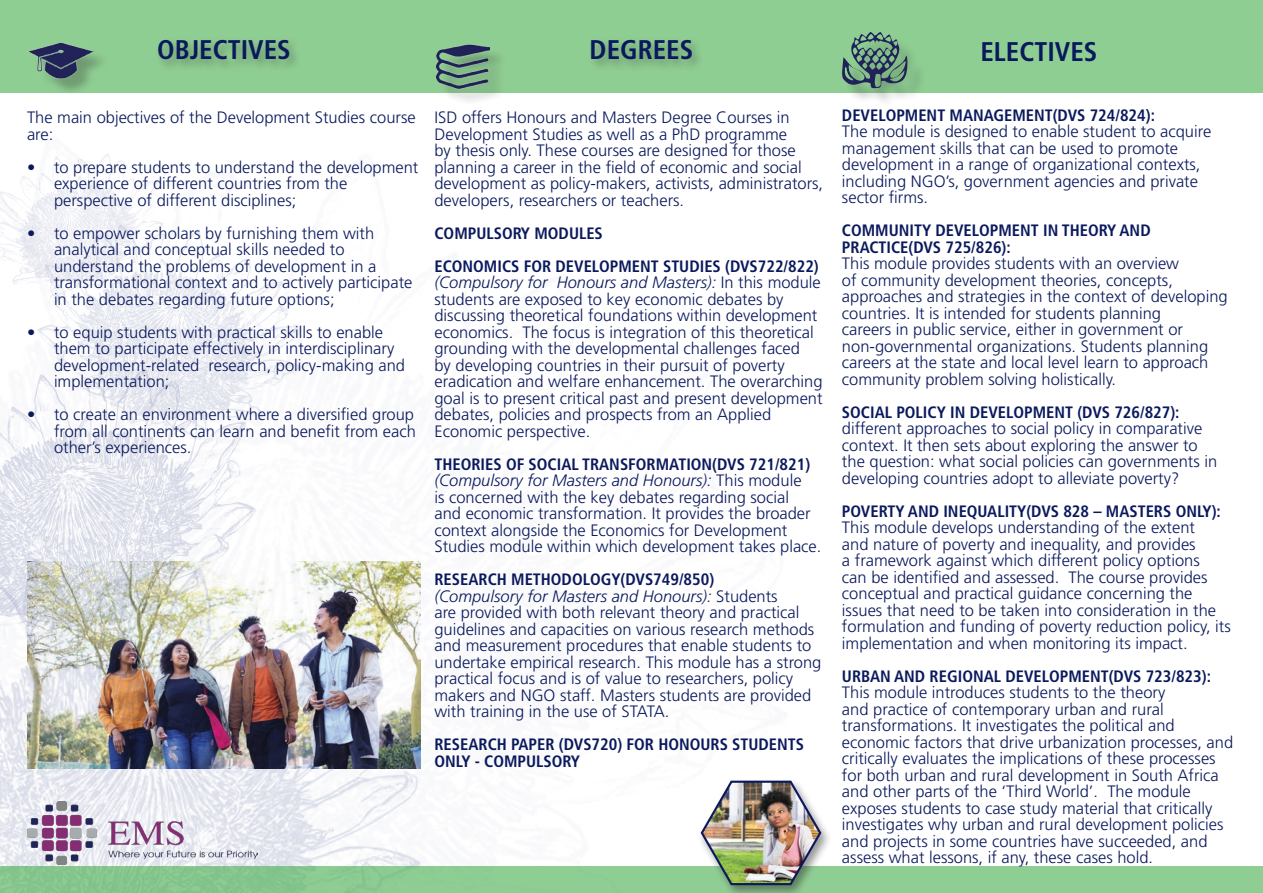
<style>
.page{position:relative;width:1263px;height:893px;background:#fff}
.page>*{position:absolute;margin:0;border:0;box-sizing:border-box;transform-origin:0 0}
.t1{font:700 condensed 27px "Frutiger LT Std";color:#0a195d}
.t2{font:300 16.5px/16.5px "Frutiger LT Std";color:#0a195d}
.t3{font:700 condensed 16.5px/33px "Frutiger LT Std";color:#0a195d}
.s1{font-weight:700;font-stretch:condensed}
.s2{font-style:italic}
</style>
<div class="page">
<img style="left:0;top:153px;width:421px;height:713px">
<div style="left:0;top:0;width:1263px;height:93px;background:#8fce93"></div>
<img style="left:27px;top:802px;width:230px;height:62px">
<div style="left:155px;top:36px;width:147px;height:37px;background:#231f20;opacity:.36"></div>
<div style="left:588px;top:36px;width:117px;height:37px;background:#231f20;opacity:.36"></div>
<svg style="left:0;top:866px;width:1263px;height:27px;background:#8bcb91"></svg>
<div style="left:439px;top:47px;width:69px;height:59px;background:#231f20;opacity:.3"></div>
<img style="left:437px;top:44px;width:53px;height:49px">
<div style="left:31px;top:45px;width:79px;height:51px;background:#231f20;opacity:.3"></div>
<img style="left:28px;top:42px;width:65px;height:51px">
<div style="left:845px;top:35px;width:81px;height:71px;background:#231f20;opacity:.3"></div>
<svg style="left:842px;top:32px;width:66px;height:56px"></svg>
<div style="left:697px;top:778px;width:135px;height:115px;background:#231f20;opacity:.46"></div>
<img style="left:699px;top:779px;width:124px;height:107px">
<h1 class="t1" style="left:157px;top:34px;width:135px">OBJECTIVES</h1>
<h1 class="t1" style="left:590px;top:34px;width:32px">DEGREE</h1>
<h1 class="t1" style="left:680px;top:34px;width:15px">S</h1>
<h1 class="t1" style="left:980px;top:36px;width:118px">ELECTIVES</h1>
<p class="t2" style="left:27px;top:109px;width:390px">The main objectives of the Development Studies course are:</p>
<p class="t2" style="left:54px;top:159px;width:366px;text-indent:-27px">• to prepare students to understand the development experience of different countries from the perspective of different disciplines;</p>
<p class="t2" style="left:54px;top:225px;width:360px;text-indent:-27px">• to empower scholars by furnishing them with analytical and conceptual skills needed to understand the problems of development in a transformational context and to actively participate in the debates regarding future options;</p>
<p class="t2" style="left:54px;top:324px;width:353px;text-indent:-27px">• to equip students with practical skills to enable them to participate effectively in interdisciplinary development-related research, policy-making and implementation;</p>
<p class="t2" style="left:54px;top:406px;width:363px;text-align:justify;text-indent:-27px">• to create an environment where a diversified group from all continents can learn and benefit from each other’s experiences.</p>
<p class="t2" style="left:434px;top:109px;width:390px">ISD offers Honours and Masters Degree Courses in Development Studies as well as a PhD programme<br>by thesis only. These courses are designed for those planning a career in the field of economic and social development as policy-makers, activists, administrators, developers, researchers or teachers.</p>
<p class="t3" style="left:434px;top:216px;width:170px">COM PULSORY MODULES<br>ECONOMICS</p>
<p class="t2" style="left:434px;top:258px;width:390px;text-indent:291px"><span class="s1">(DVS722/822) </span><span class="s2">(Compulsory for Honours and Masters):</span> In this module students are exposed to key economic debates by discussing theoretical foundations within development economics. The focus is integration of this theoretical grounding with the developmental challenges faced<br>by developing countries in their pursuit of poverty eradication and welfare enhancement. The overarching goal is to present critical past and present development debates, policies and prospects from an Applied Economic perspective.</p>
<p class="t3" style="left:434px;top:447px;width:54px">THEORIESO</p>
<p class="t3" style="left:517px;top:447px;width:29px">F SOCIAL</p>
<p class="t3" style="left:582px;top:447px;width:84px">TRANSFORMATIO</p>
<p class="t3" style="left:524px;top:249px;width:52px">FOR DEVELO</p>
<p class="t3" style="left:610px;top:249px;width:87px">PMENT STUDIES</p>
<p class="t2" style="left:434px;top:456px;width:388px;text-indent:267px"><span class="s1">N(DVS 721/821) </span><span class="s2">(Compulsory for Masters and Honours):</span> This module<br>is concerned with the key debates regarding social<br>and economic transformation. It provides the broader context alongside the Economics for Development Studies module within which development takes place.</p>
<p class="t3" style="left:434px;top:563px;width:10px">RESEA</p>
<p class="t3" style="left:478px;top:563px;width:84px">RCH METHODOLO</p>
<p class="t2" style="left:434px;top:571px;width:388px;text-indent:166px"><span class="s1">GY(DVS749/850)<br></span><span class="s2">(Compulsory for Masters and Honours):</span> Students<br>are provided with both relevant theory and practical guidelines and capacities on various research methods and measurement procedures that enable students to undertake empirical research. This module has a strong practical focus and is of value to researchers, policy makers and NGO staff. Masters students are provided with training in the use of STATA.</p>
<p class="t3" style="left:434px;top:728px;width:10px">RESEA</p>
<p class="t3" style="left:478px;top:728px;width:250px">RCH PAPER (DVS720) FOR HONOURSST</p>
<p class="t3" style="left:748px;top:728px;width:46px">UDENTS</p>
<p class="t3" style="left:434px;top:744px;width:147px">ONLY - COMPULSORY</p>
<p class="t3" style="left:842px;top:99px;width:20px">DEVELO</p>
<p class="t3" style="left:896px;top:99px;width:119px">PME NT MANAGEME</p>
<p class="t3" style="left:1034px;top:99px;width:122px">NT(DVS 724/824):</p>
<p class="t2" style="left:842px;top:124px;width:371px">The module is designed to enable student to acquire management skills that can be used to promote development in a range of organizational contexts, including NGO’s, government agencies and private sector firms.</p>
<p class="t3" style="left:842px;top:214px;width:23px">COMM</p>
<p class="t3" style="left:889px;top:214px;width:67px">UNITY DEVELO</p>
<p class="t3" style="left:990px;top:214px;width:157px">PMENTI N THEORY AND</p>
<p class="t3" style="left:842px;top:231px;width:27px">PRACTICE</p>
<p class="t3" style="left:908px;top:231px;width:104px">(DVS 725/826):</p>
<p class="t2" style="left:842px;top:256px;width:387px">This module provides students with an overview<br>of community development theories, concepts, approaches and strategies in the context of developing countries. It is intended for students planning<br>careers in public service, either in government or non-governmental organizations. Students planning careers at the state and local level learn to approach community problem solving holistically.</p>
<p class="t3" style="left:842px;top:396px;width:17px">SOCIALPOLIC</p>
<p class="t3" style="left:937px;top:396px;width:53px">Y INDEVELO</p>
<p class="t3" style="left:1024px;top:396px;width:157px">PMENT (DVS 726/827):</p>
<p class="t2" style="left:842px;top:421px;width:377px">different approaches to social policy in comparative context. It then sets about exploring the answer to the question: what social policies can governments in developing countries adopt to alleviate poverty?</p>
<p class="t3" style="left:842px;top:495px;width:6px">POVE</p>
<p class="t3" style="left:879px;top:495px;width:117px">RTY AND INEQUALIT</p>
<p class="t3" style="left:1017px;top:495px;width:112px">Y(DVS 828 – MASTE</p>
<p class="t3" style="left:1154px;top:495px;width:68px">RSONLY):</p>
<p class="t2" style="left:842px;top:520px;width:390px">This module develops understanding of the extent<br>and nature of poverty and inequality, and provides<br>a framework against which different policy options<br>can be identified and assessed. The course provides conceptual and practical guidance concerning the issues that need to be taken into consideration in the formulation and funding of poverty reduction policy, its implementation and when monitoring its impact.</p>
<p class="t3" style="left:842px;top:660px;width:82px">URBAN ANDRE</p>
<p class="t3" style="left:947px;top:660px;width:79px">GIONAL DEVELO</p>
<p class="t3" style="left:1060px;top:660px;width:153px">PMENT(DVS 723/823):</p>
<p class="t2" style="left:842px;top:685px;width:393px">This module introduces students to the theory<br>and practice of contemporary urban and rural transformations. It investigates the political and economic factors that drive urbanization processes, and critically evaluates the implications of these processes for both urban and rural development in South Africa and other parts of the ‘Third World’. The module exposes students to case study material that critically investigates why urban and rural development policies and projects in some countries have succeeded, and assess what lessons, if any, these cases hold.</p>
</div>
